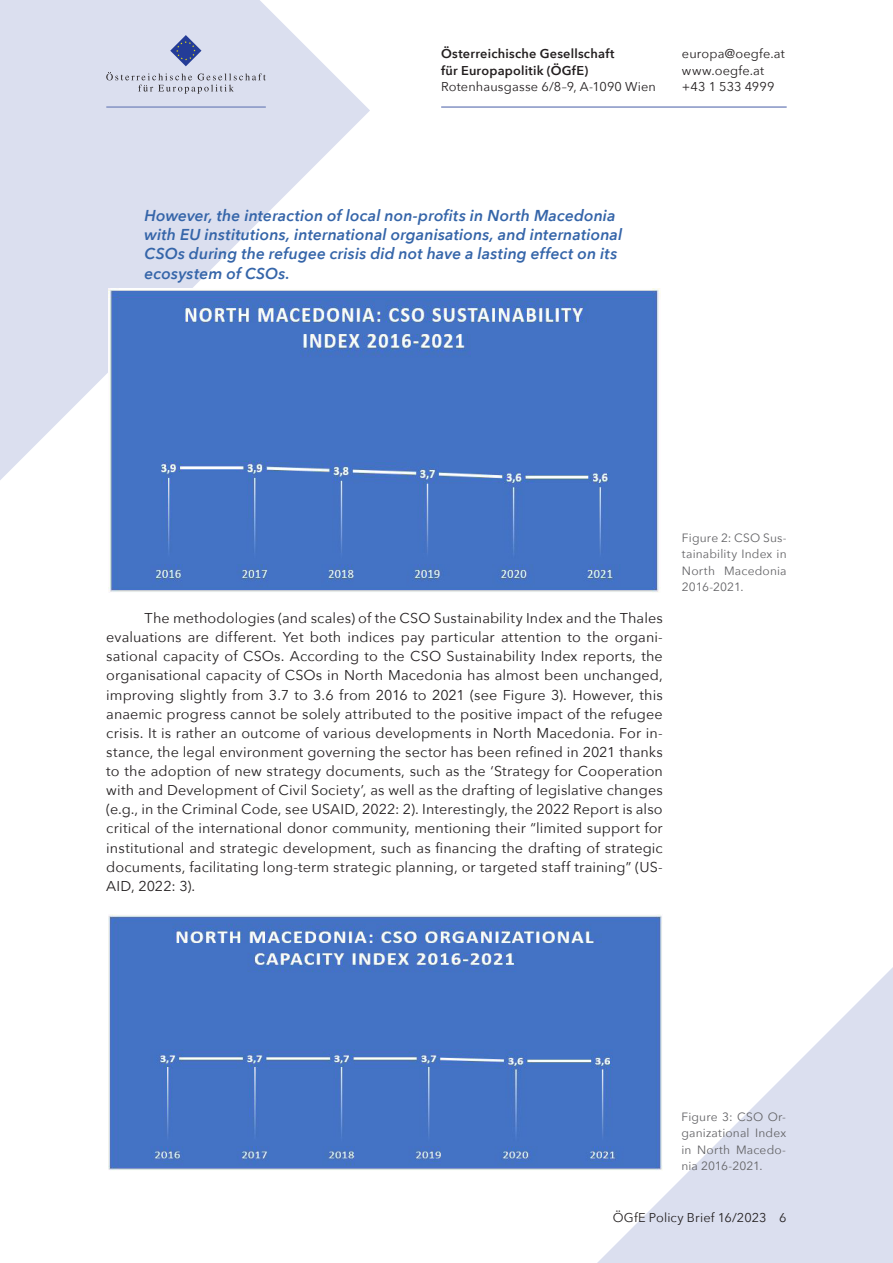
<style>
.page{position:relative;width:893px;height:1263px;background:#fff}
.page>*{position:absolute;margin:0;border:0;box-sizing:border-box;transform-origin:0 0}
.Zitat{font:italic 600 15.75px/19.2px "Avenir Next";letter-spacing:.005em;color:#3565a9}
.p_einzug{font:14.25px/19.2px "Avenir Next";letter-spacing:.005em;color:#231f20;text-align:justify}
.p{font:12.75px "Avenir Next";letter-spacing:.015em;color:#231f20}
.p-2{font:600 12.75px/16.5px "Avenir Next";letter-spacing:.02em;color:#231f20}
.p_Pagina{font:12.75px "Avenir Next";letter-spacing:.01em;color:#231f20}
.p_Bildunterschrift{font:12px/16.5px "Avenir Next";letter-spacing:.01em;color:#636366;text-align:justify}
</style>
<div class="page">
<svg style="left:0;top:0;width:370px;height:480px;fill:#dbdfef"></svg>
<svg style="left:597px;top:967px;width:296px;height:296px;fill:#dbdfef"></svg>
<hr style="left:441px;top:106px;width:346px;height:2px;background:#8493c4">
<hr style="left:106px;top:106px;width:160px;height:2px;background:#8493c4">
<svg style="left:170px;top:35px;width:31px;height:31px"></svg>
<svg style="left:106px;top:72px;width:160px;height:22px;background:#c9cddb"></svg>
<img style="left:108px;top:915px;width:555px;height:256px">
<img style="left:108px;top:288px;width:553px;height:305px">
<p class="p-2" style="left:441px;top:45px;width:175px">Österreichische Gesellschaft für Europapolitik (ÖGfE)</p>
<p class="p" style="left:441px;top:76px;width:216px">Rotenhausgasse 6/8–9, A-1090 Wien</p>
<p class="p" style="left:682px;top:43px;width:104px">europa@oegfe.at</p>
<p class="p" style="left:682px;top:60px;width:84px">www.oegfe.at</p>
<p class="p" style="left:682px;top:76px;width:94px">+43 1 533 4999</p>
<p class="Zitat" style="left:145px;top:206px;width:479px">However, the interaction of local non-profits in North Macedonia with EU institutions, international organisations, and international CSOs during the refugee crisis did not have a lasting effect on its ecosystem of CSOs.</p>
<p class="p_einzug" style="left:106px;top:608px;width:558px;text-indent:38px">The methodologies (and scales) of the CSO Sustainability Index and the Thales evaluations are different. Yet both indices pay particular attention to the organi&shy;sational capacity of CSOs. According to the CSO Sustainability Index reports, the organisational capacity of CSOs in North Macedonia has almost been unchanged, improving slightly from 3.7 to 3.6 from 2016 to 2021 (see Figure 3). However, this anaemic progress cannot be solely attributed to the positive impact of the refugee crisis. It is rather an outcome of various developments in North Macedonia. For in&shy;stance, the legal environment governing the sector has been refined in 2021 thanks to the adoption of new strategy documents, such as the ‘Strategy for Cooperation with and Development of Civil Society’, as well as the drafting of legislative changes (e.g., in the Criminal Code, see USAID, 2022: 2). Interestingly, the 2022 Report is also critical of the international donor community, mentioning their “limited support for institutional and strategic development, such as financing the drafting of strategic documents, facilitating long-term strategic planning, or targeted staff training” (US-AID, 2022: 3).</p>
<p class="p_Bildunterschrift" style="left:682px;top:529px;width:106px">Figure 2: CSO Sus&shy;tainability Index in North Macedonia 2016-2021.</p>
<p class="p_Bildunterschrift" style="left:681px;top:1107px;width:106px">Figure 3: CSO Or&shy;ganizational Index in North Macedo&shy;nia 2016-2021.</p>
<p class="p_Pagina" style="left:613px;top:1206px;width:175px">ÖGfE Policy Brief 16/2023 6</p>
</div>
